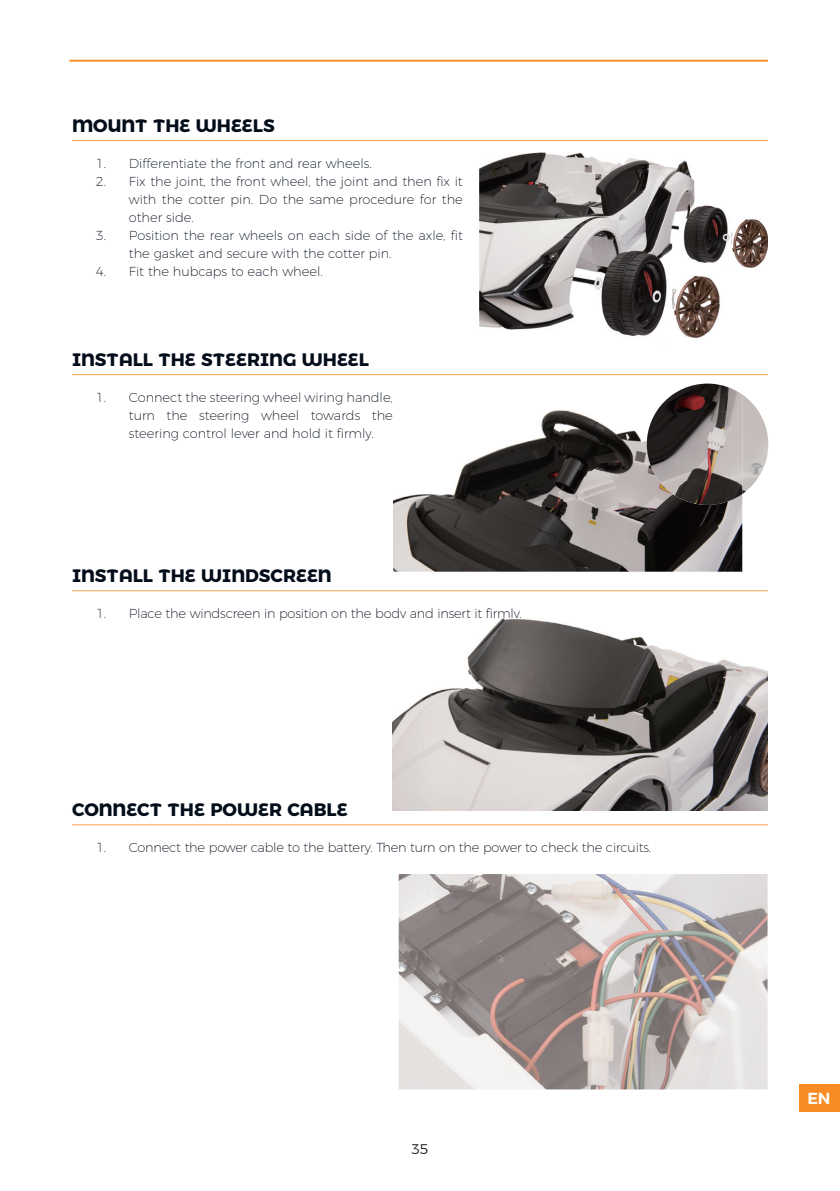
<style>
.page{position:relative;width:840px;height:1191px;background:#fff}
.page>*{position:absolute;margin:0;border:0;box-sizing:border-box;transform-origin:0 0}
.TITOL_2_ES{font:700 18px "Montserrat Alternates";color:#030d1a}
.t1{font:600 16px "Montserrat";color:#fff}
.t2{font:300 14px "Montserrat Alternates";color:#231f20}
.t3{font:200 13px/18px "Montserrat";color:#030d1a;text-align:justify}
</style>
<div class="page">
<hr style="left:69px;top:60px;width:698px;height:2px;background:#f68c23">
<div style="left:798px;top:1084px;width:41px;height:27px;background:#f68c23"></div>
<img style="left:393px;top:410px;width:261px;height:182px">
<img style="left:654px;top:505px;width:87px;height:87px">
<img style="left:741px;top:457px;width:25px;height:37px">
<img style="left:646px;top:383px;width:95px;height:122px">
<img style="left:479px;top:153px;width:288px;height:186px">
<hr style="left:72px;top:140px;width:695px;height:1px;background:#f8a14c">
<hr style="left:72px;top:374px;width:695px;height:1px;background:#f8a14c">
<hr style="left:72px;top:590px;width:695px;height:1px;background:#f8a14c">
<hr style="left:72px;top:824px;width:695px;height:1px;background:#f8a14c">
<img style="left:393px;top:619px;width:374px;height:192px">
<img style="left:398px;top:874px;width:369px;height:215px">
<p class="TITOL_2_ES" style="left:72px;top:110px;width:204px">MOUNT THE WHEELS</p>
<p class="t3" style="left:96px;top:153px;width:277px">1. Differentiate the front and rear wheels.</p>
<p class="t3" style="left:129px;top:171px;width:335px;text-indent:-33px">2. Fix the joint, the front wheel, the joint and then fix it with the cotter pin. Do the same procedure for the other side.</p>
<p class="t3" style="left:129px;top:225px;width:335px;text-indent:-33px">3. Position the rear wheels on each side of the axle, fit the gasket and secure with the cotter pin.</p>
<p class="t3" style="left:96px;top:261px;width:228px">4. Fit the hubcaps to each wheel.</p>
<p class="TITOL_2_ES" style="left:72px;top:344px;width:298px">INSTALL THE STEERING WHEEL</p>
<p class="t3" style="left:129px;top:387px;width:265px;text-indent:-33px">1. Connect the steering wheel wiring handle, turn the steering wheel towards the steering control lever and hold it firmly.</p>
<p class="TITOL_2_ES" style="left:72px;top:560px;width:261px">INSTALL THE WINDSCREEN</p>
<p class="t3" style="left:96px;top:603px;width:427px">1. Place the windscreen in position on the body and insert it firmly.</p>
<p class="TITOL_2_ES" style="left:72px;top:794px;width:277px">CONNECT THE POWER CABLE</p>
<p class="t3" style="left:96px;top:837px;width:556px">1. Connect the power cable to the battery. Then turn on the power to check the circuits.</p>
<p class="t2" style="left:411px;top:1138px;width:19px">35</p>
<p class="t1" style="left:807px;top:1085px;width:24px">EN</p>
</div>
